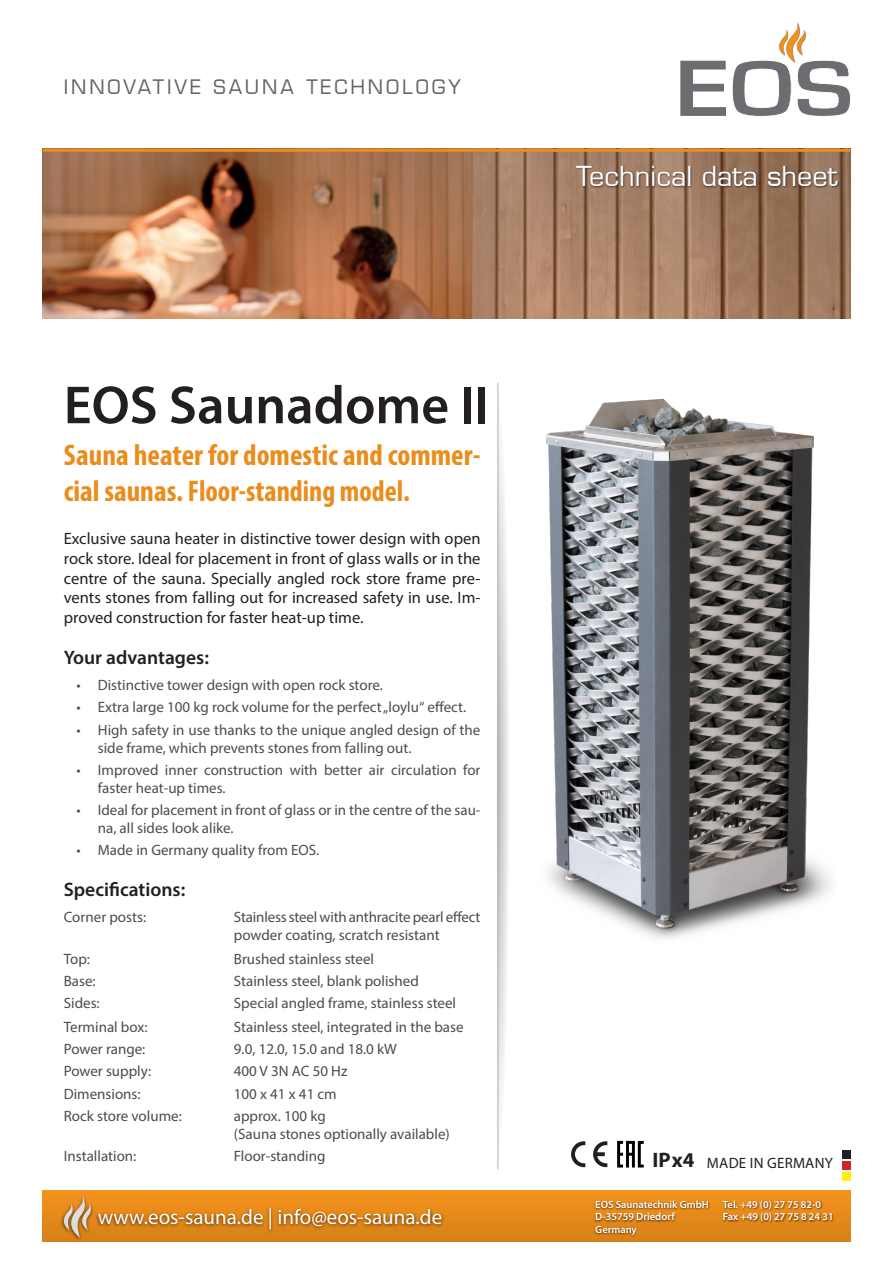
<style>
.page{position:relative;width:893px;height:1263px;background:#fff}
.page>*{position:absolute;margin:0;border:0;box-sizing:border-box;transform-origin:0 0}
.t1{font:600 54px "Myriad Pro";color:#231f20}
.t2{font:700 condensed 30px/36px "Myriad Pro";color:#eb8c1b}
.t3{font:27px "Eurostile LT";color:#fff}
.t4{font:21px "Myriad Pro";color:#fff}
.t5{font:700 21px "Myriad Pro";color:#231f20}
.Fließtest{font:600 19.5px "Myriad Pro";color:#231f20}
.t6{font:19.5px "Eurostile LT";letter-spacing:.15em;color:#636366}
.Fließtest-2{font:16.5px/19.8px "Myriad Pro";color:#231f20;text-align:justify}
.t7{font:15px/18px "Myriad Pro";color:#4b4c4d}
.t8{font:15px "Myriad Pro";letter-spacing:.02em;color:#231f20}
.t9{font:600 10.5px "Myriad Pro";color:#fff}
</style>
<div class="page">
<svg style="left:680px;top:61px;width:46px;height:55px"></svg>
<svg style="left:732px;top:22px;width:118px;height:94px"></svg>
<img style="left:43px;top:152px;width:807px;height:167px">
<hr style="left:43px;top:149px;width:807px;height:3px;background:#eb8c1b">
<div style="left:43px;top:1191px;width:807px;height:51px;background:linear-gradient(to bottom,#f6921d,#d58017)"></div>
<div style="left:95px;top:1206px;width:350px;height:28px;background:#231f20;opacity:.75"></div>
<div style="left:60px;top:1194px;width:34px;height:48px;background:#231f20;opacity:.75"></div>
<svg style="left:61px;top:1195px;width:31px;height:43px"></svg>
<div style="left:594px;top:1199px;width:239px;height:38px;background:#231f20;opacity:.75"></div>
<svg style="left:498px;top:383px;width:10px;height:786px"></svg>
<hr style="left:497px;top:383px;width:1px;height:786px;background:#b2b3b7">
<img style="left:546px;top:399px;width:286px;height:540px">
<div style="left:842px;top:1150px;width:8px;height:9px;background:#231f20"></div>
<div style="left:842px;top:1161px;width:8px;height:9px;background:#d1232a"></div>
<div style="left:842px;top:1172px;width:8px;height:8px;background:#fff101"></div>
<svg style="left:571px;top:1141px;width:14px;height:26px"></svg>
<svg style="left:593px;top:1141px;width:14px;height:26px"></svg>
<svg style="left:617px;top:1141px;width:27px;height:26px"></svg>
<div style="left:575px;top:165px;width:265px;height:24px;background:#231f20;opacity:.75"></div>
<h3 class="t6" style="left:64px;top:76px;width:398px">INNOVATIVE SAUNA TECHNOLOGY</h3>
<p class="t1" style="left:64px;top:371px;width:427px">EOS Saunadome II</p>
<p class="t2" style="left:64px;top:436px;width:418px">Sauna heater for domestic and commer&shy;cial saunas. Floor-standing model.</p>
<p class="Fließtest-2" style="left:64px;top:528px;width:418px">Exclusive sauna heater in distinctive tower design with open rock store. Ideal for placement in front of glass walls or in the centre of the sauna. Specially angled rock store frame pre&shy;vents stones from falling out for increased safety in use. Im&shy;proved construction for faster heat-up time.</p>
<p class="Fließtest" style="left:64px;top:645px;width:147px">Your advantages:</p>
<p class="t7" style="left:77px;top:676px;width:308px">• Distinctive tower design with open rock store.</p>
<p class="t7" style="left:77px;top:698px;width:391px">• Extra large 100 kg rock volume for the perfect „loylu“ effect.</p>
<p class="t7" style="left:98px;top:720px;width:384px;text-indent:-21px">• High safety in use thanks to the unique angled design of the side frame, which prevents stones from falling out.</p>
<p class="t7" style="left:98px;top:760px;width:384px;text-indent:-21px">• Improved inner construction with better air circulation for faster heat-up times.</p>
<p class="t7" style="left:98px;top:801px;width:384px;text-indent:-21px">• Ideal for placement in front of glass or in the centre of the sau&shy;na, all sides look alike.</p>
<p class="t7" style="left:77px;top:841px;width:244px">• Made in Germany quality from EOS.</p>
<p class="Fließtest" style="left:64px;top:877px;width:123px">Specifications:</p>
<p class="t7" style="left:64px;top:908px;width:84px">Corner posts:</p>
<p class="t7" style="left:234px;top:908px;width:248px">Stainless steel with anthracite pearl effect powder coating, scratch resistant</p>
<p class="t7" style="left:64px;top:949px;width:28px">Top:</p>
<p class="t7" style="left:234px;top:949px;width:142px">Brushed stainless steel</p>
<p class="t7" style="left:64px;top:972px;width:33px">Base:</p>
<p class="t7" style="left:234px;top:972px;width:186px">Stainless steel, blank polished</p>
<p class="t7" style="left:64px;top:994px;width:37px">Sides:</p>
<p class="t7" style="left:234px;top:994px;width:224px">Special angled frame, stainless steel</p>
<p class="t7" style="left:64px;top:1018px;width:85px">Terminal box:</p>
<p class="t7" style="left:234px;top:1018px;width:231px">Stainless steel, integrated in the base</p>
<p class="t7" style="left:64px;top:1040px;width:83px">Power range:</p>
<p class="t7" style="left:234px;top:1040px;width:164px">9.0, 12.0, 15.0 and 18.0 kW</p>
<p class="t7" style="left:64px;top:1062px;width:89px">Power supply:</p>
<p class="t7" style="left:234px;top:1062px;width:115px">400 V 3N AC 50 Hz</p>
<p class="t7" style="left:64px;top:1084px;width:78px">Dimensions:</p>
<p class="t7" style="left:234px;top:1084px;width:104px">100 x 41 x 41 cm</p>
<p class="t7" style="left:64px;top:1107px;width:120px">Rock store volume:</p>
<p class="t7" style="left:234px;top:1107px;width:93px">approx. 100 kg</p>
<p class="t7" style="left:234px;top:1125px;width:217px">(Sauna stones optionally available)</p>
<p class="t7" style="left:64px;top:1147px;width:74px">Installation:</p>
<p class="t7" style="left:234px;top:1147px;width:93px">Floor-standing</p>
<h3 class="t4" style="left:98px;top:1204px;width:346px">www.eos-sauna.de | info@eos-sauna.de</h3>
<p class="t3" style="left:576px;top:160px;width:263px">Technical data sheet</p>
<p class="t5" style="left:652px;top:1146px;width:44px">IP x4</p>
<p class="t8" style="left:707px;top:1153px;width:127px">MADE IN GERMANY</p>
<p class="t9" style="left:595px;top:1197px;width:115px">EOS Saunatechnik GmbH</p>
<p class="t9" style="left:723px;top:1197px;width:100px">Tel. +49 (0) 27 75 82-0</p>
<p class="t9" style="left:595px;top:1210px;width:81px">D-35759 Driedorf</p>
<p class="t9" style="left:723px;top:1210px;width:112px">Fax +49 (0) 27 75 8 24 31</p>
<p class="t9" style="left:595px;top:1222px;width:43px">Germany</p>
</div>
